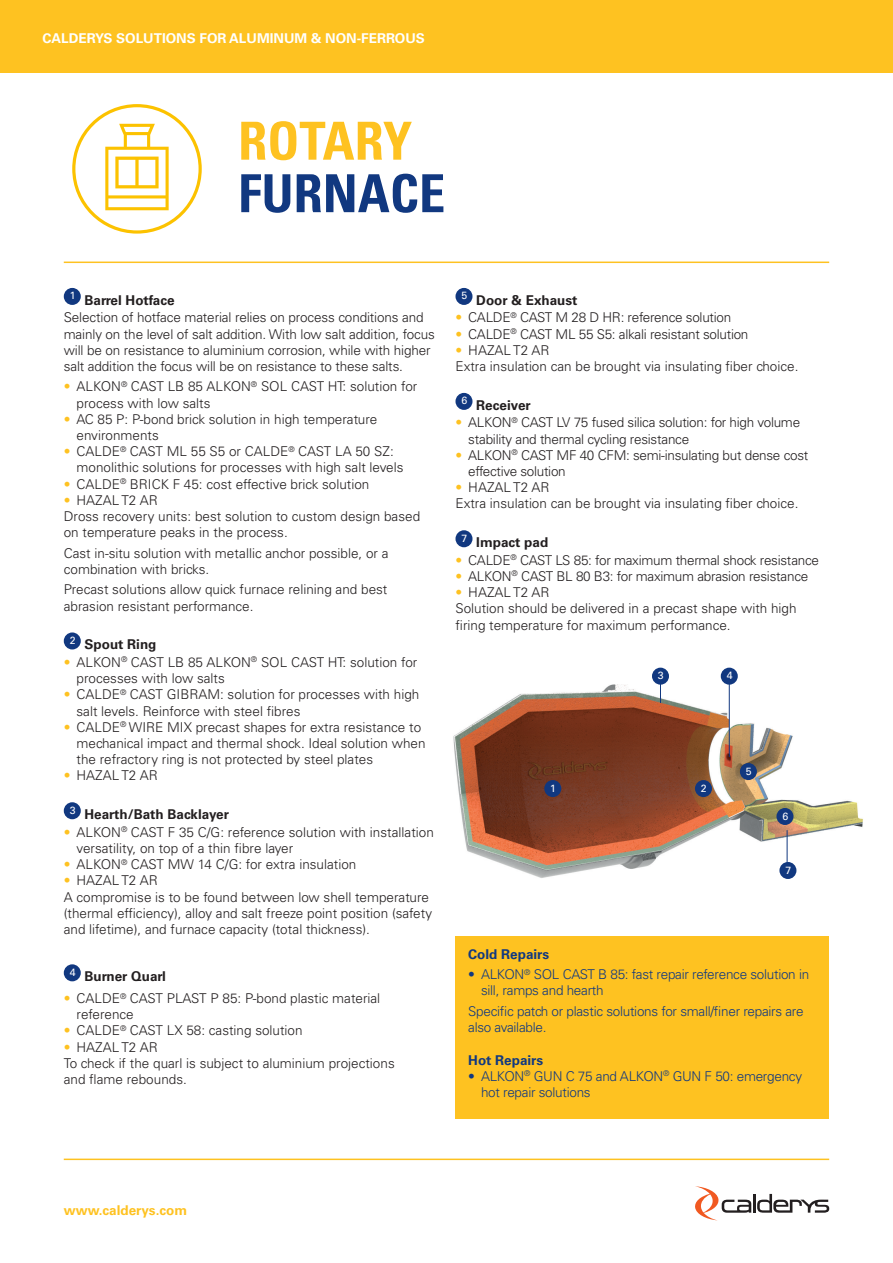
<style>
.page{position:relative;width:893px;height:1263px;background:#fff}
.page>*{position:absolute;margin:0;border:0;box-sizing:border-box;transform-origin:0 0}
.t1{font:700 condensed 52.5px "Univers LT Std";color:#113880}
.t2{font:700 condensed 52.5px "Univers LT Std";color:#fec221}
.t3{font:300 13.5px/16.2px "Univers LT Std";color:#231f20}
.t4{font:300 13.5px/16.2px "Univers LT Std";letter-spacing:-.02em;color:#231f20}
.t5{font:300 13.5px/16.2px "Univers LT Std";letter-spacing:-.02em;color:#113880}
.t6{font:700 13.5px "Univers LT Std";color:#231f20}
.t7{font:700 13.5px "Univers LT Std";color:#fff}
.t8{font:700 13.5px "Univers LT Std";color:#113880}
.t9{font:700 13.5px "Univers LT Std";color:#fec221}
.t10{font:10.5px "Univers LT Std";color:#fff}
.s1{color:#fec221}
</style>
<div class="page">
<div style="left:0;top:0;width:893px;height:72px;background:#fec221"></div>
<div style="left:64px;top:288px;width:17px;height:17px;background:#113880;border-radius:50%"></div>
<div style="left:64px;top:632px;width:17px;height:17px;background:#113880;border-radius:50%"></div>
<div style="left:64px;top:802px;width:17px;height:17px;background:#113880;border-radius:50%"></div>
<div style="left:64px;top:964px;width:17px;height:17px;background:#113880;border-radius:50%"></div>
<div style="left:455px;top:288px;width:17px;height:17px;background:#113880;border-radius:50%"></div>
<div style="left:455px;top:393px;width:17px;height:17px;background:#113880;border-radius:50%"></div>
<div style="left:455px;top:530px;width:17px;height:17px;background:#113880;border-radius:50%"></div>
<div style="left:455px;top:936px;width:374px;height:183px;background:#fec221"></div>
<img style="left:453px;top:667px;width:410px;height:212px">
<div style="left:544px;top:780px;width:17px;height:17px;background:#113880;border-radius:50%"></div>
<div style="left:695px;top:780px;width:17px;height:17px;background:#113880;border-radius:50%"></div>
<div style="left:652px;top:668px;width:17px;height:17px;background:#113880;border-radius:50%"></div>
<div style="left:721px;top:668px;width:17px;height:17px;background:#113880;border-radius:50%"></div>
<div style="left:740px;top:763px;width:17px;height:17px;background:#113880;border-radius:50%"></div>
<div style="left:776px;top:808px;width:17px;height:17px;background:#113880;border-radius:50%"></div>
<div style="left:779px;top:862px;width:17px;height:17px;background:#113880;border-radius:50%"></div>
<hr style="left:787px;top:830px;width:1px;height:32px;background:#113880">
<svg style="left:660px;top:685px;width:1px;height:18px"></svg>
<hr style="left:729px;top:681px;width:1px;height:76px;background:#113880">
<hr style="left:753px;top:1194px;width:3px;height:19px;background:#231f20">
<svg style="left:757px;top:1194px;width:72px;height:19px"></svg>
<svg style="left:695px;top:1186px;width:56px;height:34px"></svg>
<hr style="left:64px;top:1158px;width:765px;height:2px;background:#fec221">
<hr style="left:64px;top:262px;width:765px;height:1px;background:#fec221">
<svg style="left:72px;top:104px;width:130px;height:130px"></svg>
<p class="t7" style="left:43px;top:30px;width:384px">CALDERYS SOLUTIONS FOR ALUMINUM &amp; NON-FERROUS</p>
<p class="t2" style="left:238px;top:109px;width:176px">ROTARY</p>
<p class="t1" style="left:238px;top:161px;width:209px">FURNACE</p>
<p class="t10" style="left:70px;top:289px;width:7px">1</p>
<p class="t6" style="left:85px;top:292px;width:92px">Barrel Hotface</p>
<p class="t3" style="left:64px;top:309px;width:373px">Selection of hotface material relies on process conditions and mainly on the level of salt addition. With low salt addition, focus will be on resistance to aluminium corrosion, while with higher salt addition the focus will be on resistance to these salts.</p>
<p class="t3" style="left:77px;top:379px;width:342px;text-indent:-13px"><span class="s1">•</span> ALKON<sup>®</sup> CAST LB 85 ALKON<sup>®</sup> SOL CAST HT: solution for process with low salts</p>
<p class="t3" style="left:77px;top:411px;width:302px;text-indent:-13px"><span class="s1">•</span> AC 85 P: P-bond brick solution in high temperature environments</p>
<p class="t3" style="left:77px;top:443px;width:329px;text-indent:-13px"><span class="s1">•</span> CALDE<sup>®</sup> CAST ML 55 S5 or CALDE<sup>®</sup> CAST LA 50 SZ: monolithic solutions for processes with high salt levels</p>
<p class="t3" style="left:64px;top:476px;width:307px"><span class="s1">•</span> CALDE<sup>®</sup> BRICK F 45: cost effective brick solution</p>
<p class="t3" style="left:64px;top:492px;width:96px"><span class="s1">•</span> HAZAL T2 AR</p>
<p class="t3" style="left:64px;top:508px;width:358px">Dross recovery units: best solution to custom design based on temperature peaks in the process.</p>
<p class="t3" style="left:64px;top:545px;width:326px">Cast in-situ solution with metallic anchor possible, or a combination with bricks.</p>
<p class="t3" style="left:64px;top:581px;width:325px">Precast solutions allow quick furnace relining and best abrasion resistant performance.</p>
<p class="t10" style="left:70px;top:634px;width:7px">2</p>
<p class="t6" style="left:85px;top:637px;width:74px">Spout Ring</p>
<p class="t3" style="left:77px;top:654px;width:342px;text-indent:-13px"><span class="s1">•</span> ALKON<sup>®</sup> CAST LB 85 ALKON<sup>®</sup> SOL CAST HT: solution for processes with low salts</p>
<p class="t3" style="left:77px;top:686px;width:344px;text-indent:-13px"><span class="s1">•</span> CALDE<sup>®</sup> CAST GIBRAM: solution for processes with high salt levels. Reinforce with steel fibres</p>
<p class="t3" style="left:77px;top:719px;width:351px;text-indent:-13px"><span class="s1">•</span> CALDE<sup>®</sup> WIRE MIX precast shapes for extra resistance to mechanical impact and thermal shock. Ideal solution when the refractory ring is not protected by steel plates</p>
<p class="t3" style="left:64px;top:767px;width:96px"><span class="s1">•</span> HAZAL T2 AR</p>
<p class="t10" style="left:70px;top:804px;width:7px">3</p>
<p class="t6" style="left:85px;top:807px;width:146px">Hearth/Bath Backlayer</p>
<p class="t3" style="left:77px;top:824px;width:359px;text-indent:-13px"><span class="s1">•</span> ALKON<sup>®</sup> CAST F 35 C/G: reference solution with installation versatility, on top of a thin fibre layer</p>
<p class="t3" style="left:64px;top:856px;width:294px"><span class="s1">•</span> ALKON<sup>®</sup> CAST MW 14 C/G: for extra insulation</p>
<p class="t3" style="left:64px;top:872px;width:96px"><span class="s1">•</span> HAZAL T2 AR</p>
<p class="t3" style="left:64px;top:889px;width:370px">A compromise is to be found between low shell temperature (thermal efficiency), alloy and salt freeze point position (safety and lifetime), and furnace capacity (total thickness).</p>
<p class="t10" style="left:70px;top:966px;width:7px">4</p>
<p class="t6" style="left:85px;top:969px;width:83px">Burner Quarl</p>
<p class="t3" style="left:77px;top:990px;width:305px;text-indent:-13px"><span class="s1">•</span> CALDE<sup>®</sup> CAST PLAST P 85: P-bond plastic material reference</p>
<p class="t3" style="left:64px;top:1022px;width:240px"><span class="s1">•</span> CALDE<sup>®</sup> CAST LX 58: casting solution</p>
<p class="t3" style="left:64px;top:1039px;width:96px"><span class="s1">•</span> HAZAL T2 AR</p>
<p class="t3" style="left:64px;top:1055px;width:332px">To check if the quarl is subject to aluminium projections and flame rebounds.</p>
<p class="t10" style="left:461px;top:289px;width:7px">5</p>
<p class="t6" style="left:476px;top:292px;width:103px">Door &amp; Exhaust</p>
<p class="t4" style="left:455px;top:309px;width:277px"><span class="s1">•</span> CALDE<sup>®</sup> CAST M 28 D HR: reference solution</p>
<p class="t4" style="left:455px;top:326px;width:294px"><span class="s1">•</span> CALDE<sup>®</sup> CAST ML 55 S5: alkali resistant solution</p>
<p class="t3" style="left:455px;top:342px;width:96px"><span class="s1">•</span> HAZAL T2 AR</p>
<p class="t3" style="left:455px;top:358px;width:344px">Extra insulation can be brought via insulating fiber choice.</p>
<p class="t10" style="left:461px;top:394px;width:7px">6</p>
<p class="t6" style="left:476px;top:397px;width:56px">Receiver</p>
<p class="t4" style="left:468px;top:414px;width:333px;text-indent:-13px"><span class="s1">•</span> ALKON<sup>®</sup> CAST LV 75 fused silica solution: for high volume stability and thermal cycling resistance</p>
<p class="t4" style="left:468px;top:447px;width:342px;text-indent:-13px"><span class="s1">•</span> ALKON<sup>®</sup> CAST MF 40 CFM: semi-insulating but dense cost effective solution</p>
<p class="t3" style="left:455px;top:479px;width:96px"><span class="s1">•</span> HAZAL T2 AR</p>
<p class="t3" style="left:455px;top:495px;width:344px">Extra insulation can be brought via insulating fiber choice.</p>
<p class="t10" style="left:461px;top:532px;width:7px">7</p>
<p class="t6" style="left:476px;top:535px;width:74px">Impact pad</p>
<p class="t4" style="left:455px;top:552px;width:365px"><span class="s1">•</span> CALDE<sup>®</sup> CAST LS 85: for maximum thermal shock resistance</p>
<p class="t4" style="left:455px;top:568px;width:354px"><span class="s1">•</span> ALKON<sup>®</sup> CAST BL 80 B3: for maximum abrasion resistance</p>
<p class="t3" style="left:455px;top:584px;width:96px"><span class="s1">•</span> HAZAL T2 AR</p>
<p class="t3" style="left:455px;top:600px;width:343px">Solution should be delivered in a precast shape with high firing temperature for maximum performance.</p>
<p class="t10" style="left:658px;top:669px;width:7px">3</p>
<p class="t10" style="left:727px;top:669px;width:7px">4</p>
<p class="t10" style="left:550px;top:782px;width:7px">1</p>
<p class="t10" style="left:701px;top:782px;width:7px">2</p>
<p class="t10" style="left:746px;top:765px;width:7px">5</p>
<p class="t10" style="left:782px;top:809px;width:7px">6</p>
<p class="t10" style="left:785px;top:863px;width:7px">7</p>
<p class="t8" style="left:468px;top:946px;width:83px">Cold Repairs</p>
<p class="t5" style="left:481px;top:966px;width:330px;text-indent:-13px">• ALKON<sup>®</sup> SOL CAST B 85: fast repair reference solution in sill, ramps and hearth</p>
<p class="t5" style="left:468px;top:1003px;width:337px">Specific patch or plastic solutions for small/finer repairs are also available.</p>
<p class="t8" style="left:468px;top:1052px;width:77px">Hot Repairs</p>
<p class="t5" style="left:481px;top:1068px;width:323px;text-indent:-13px">• ALKON<sup>®</sup> GUN C 75 and ALKON<sup>®</sup> GUN F 50: emergency hot repair solutions</p>
<p class="t9" style="left:64px;top:1202px;width:125px">www.calderys.com</p>
</div>
